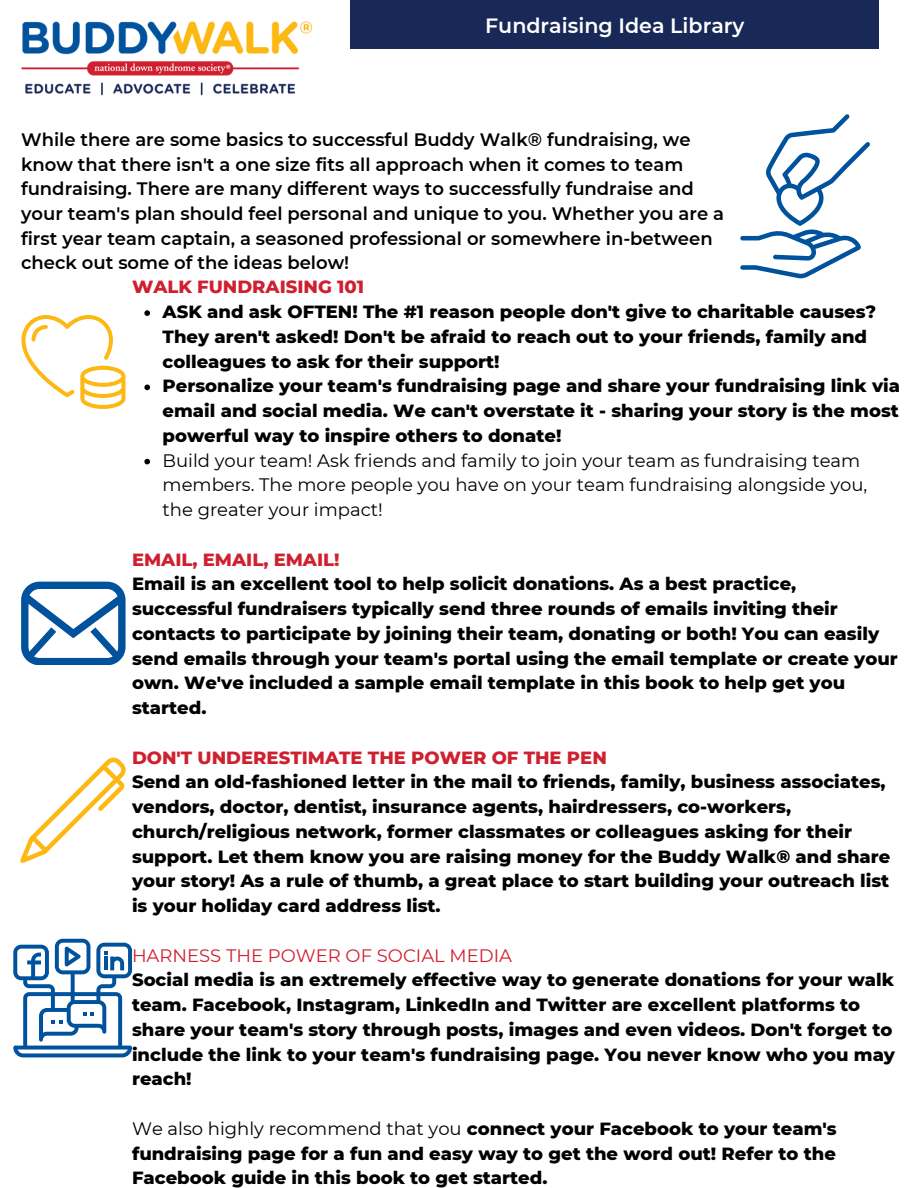
<style>
.page{position:relative;width:918px;height:1188px;background:#fff}
.page>*{position:absolute;margin:0;border:0;box-sizing:border-box;transform-origin:0 0}
.t1{font:600 20.7px "Montserrat";color:#fff}
.t2{font:800 18px/24.8px "Montserrat";color:#000}
.t3{font:600 18px/24.8px "Montserrat";color:#000}
.t4{font:18px/24.8px "Montserrat";color:#000}
.t5{font:18px "Montserrat";color:#cf202f}
.t6{font:800 18px "Montserrat";color:#cf202f}
.s1{color:#cf202f}
.s2{font-weight:400}
</style>
<div class="page">
<div style="left:351px;top:0;width:528px;height:49px;background:#182958"></div>
<svg style="left:740px;top:114px;width:130px;height:164px"></svg>
<svg style="left:144px;top:310px;width:6px;height:6px"></svg>
<svg style="left:144px;top:385px;width:6px;height:5px"></svg>
<svg style="left:144px;top:459px;width:6px;height:5px"></svg>
<svg style="left:21px;top:315px;width:104px;height:94px"></svg>
<svg style="left:21px;top:582px;width:105px;height:83px"></svg>
<svg style="left:20px;top:757px;width:106px;height:106px"></svg>
<svg style="left:13px;top:939px;width:119px;height:118px"></svg>
<img style="left:21px;top:21px;width:290px;height:75px">
<h3 class="t1" style="left:485px;top:13px;width:261px">Fundraising Idea Library</h3>
<p class="t3" style="left:21px;top:127px;width:705px">While there are some basics to successful Buddy Walk® fundraising, we know that there isn't a one size fits all approach when it comes to team fundraising. There are many different ways to successfully fundraise and your team's plan should feel personal and unique to you. Whether you are a first year team captain, a seasoned professional or somewhere in-between check out some of the ideas below!</p>
<h1 class="t6" style="left:132px;top:276px;width:234px">WALK FUNDRAISING 101</h1>
<h3 class="t2" style="left:163px;top:299px;width:715px">ASK and ask OFTEN! The #1 reason people don't give to charitable causes?<br>They aren't asked! Don't be afraid to reach out to your friends, family and colleagues to ask for their support!</h3>
<p class="t2" style="left:163px;top:374px;width:739px;text-align:justify">Personalize your team's fundraising page and share your fundraising link via email and social media. We can't overstate it - sharing your story is the most powerful way to inspire others to donate!</p>
<p class="t4" style="left:163px;top:448px;width:706px">Build your team! Ask friends and family to join your team as fundraising team members. The more people you have on your team fundraising alongside you, the greater your impact!</p>
<h2 class="t2" style="left:132px;top:547px;width:767px"><span class="s1">EMAIL, EMAIL, EMAIL!<br></span>Email is an excellent tool to help solicit donations. As a best practice, successful fundraisers typically send three rounds of emails inviting their contacts to participate by joining their team, donating or both! You can easily send emails through your team's portal using the email template or create your own. We've included a sample email template in this book to help get you started.</h2>
<p class="t2" style="left:132px;top:745px;width:760px"><span class="s1">DON'T UNDERESTIMATE THE POWER OF THE PEN<br></span>Send an old-fashioned letter in the mail to friends, family, business associates, vendors, doctor, dentist, insurance agents, hairdressers, co-workers, church/religious network, former classmates or colleagues asking for their support. Let them know you are raising money for the Buddy Walk® and share your story! As a rule of thumb, a great place to start building your outreach list is your holiday card address list.</p>
<p class="t5" style="left:132px;top:944px;width:382px">HARNESS THE POWER OF SOCIAL MEDIA</p>
<p class="t2" style="left:132px;top:968px;width:765px">Social media is an extremely effective way to generate donations for your walk team. Facebook, Instagram, LinkedIn and Twitter are excellent platforms to share your team's story through posts, images and even videos. Don't forget to include the link to your team's fundraising page. You never know who you may reach!</p>
<h3 class="t2" style="left:132px;top:1116px;width:706px;text-align:justify"><span class="s2">We also highly recommend that you</span> connect your Facebook to your team's fundraising page for a fun and easy way to get the word out! Refer to the Facebook guide in this book to get started.</h3>
</div>
